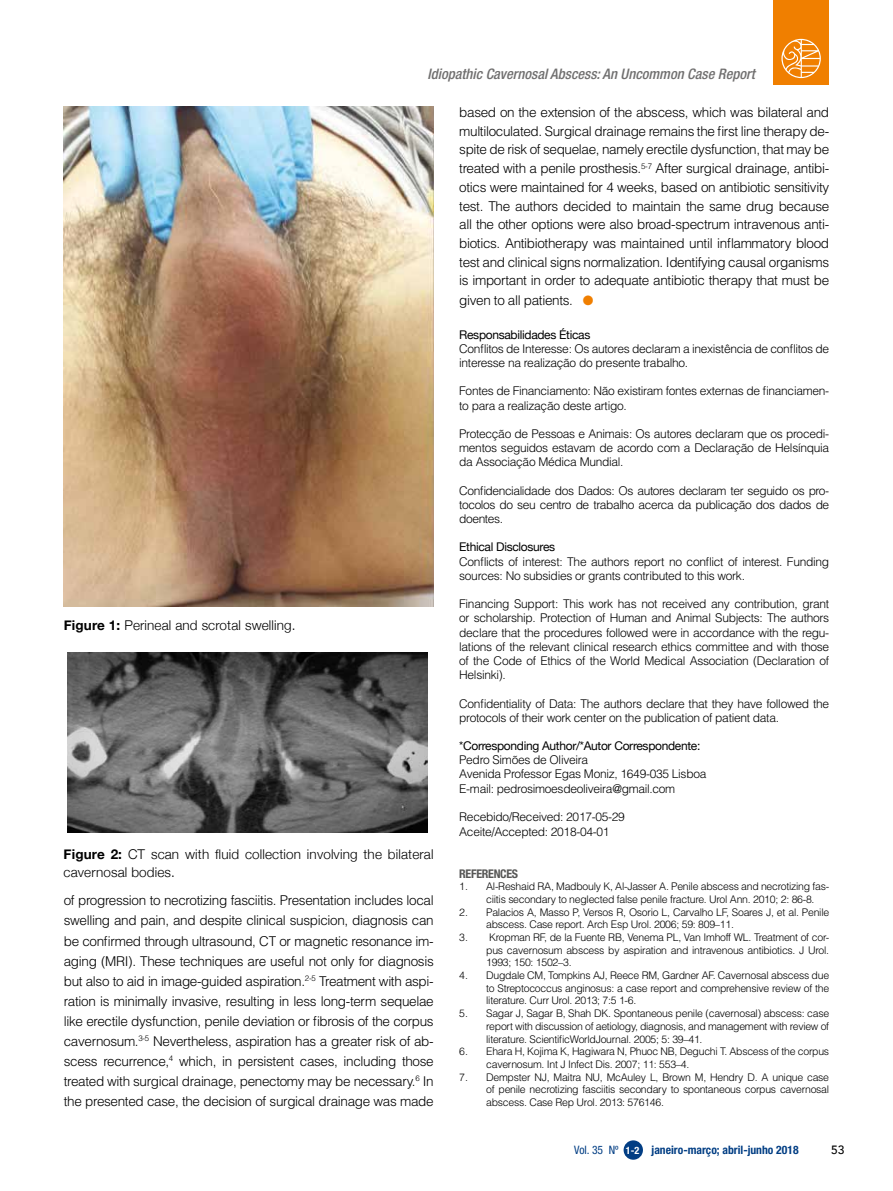
<style>
.page{position:relative;width:893px;height:1191px;background:#fff}
.page>*{position:absolute;margin:0;border:0;box-sizing:border-box;transform-origin:0 0}
.t1{font:italic 500 condensed 14.55px "Helvetica Neue";color:#706f6f}
.t2{font:300 13.5px/20.1px "Helvetica";letter-spacing:-.025em;color:#000;text-align:justify}
.t3{font:300 13.5px/18px "Helvetica Neue";letter-spacing:.01em;color:#000}
.t4{font:300 12px/14.2px "Helvetica";letter-spacing:-.025em;color:#000}
.t5{font:12px "Helvetica Neue";letter-spacing:-.025em;color:#000}
.t6{font:700 condensed 12px "Helvetica Neue";letter-spacing:-.025em;color:#575756}
.t7{font:500 12px "Avenir";color:#000}
.t8{font:700 condensed 11.7px "Helvetica Neue";color:#023e84}
.t9{font:300 10.5px/12.8px "Helvetica";letter-spacing:-.025em;color:#000;text-align:justify}
.s1{font-weight:700}
.s2{color:#f07f00}
.s3{font-weight:400}
.s4{font-size:10.2px;color:#fff}
</style>
<div class="page">
<div style="left:624px;top:1140px;width:19px;height:19px;background:#023e84;border-radius:50%"></div>
<div style="left:773px;top:0;width:56px;height:85px;background:#f07f00"></div>
<svg style="left:781px;top:39px;width:40px;height:39px"></svg>
<img style="left:64px;top:106px;width:369px;height:500px">
<img style="left:67px;top:652px;width:361px;height:181px">
<p class="t1" style="left:428px;top:66px;width:329px">Idiopathic Cavernosal Abscess: An Uncommon Case Report</p>
<p class="t3" style="left:64px;top:615px;width:233px"><span class="s1">Figure 1:</span> Perineal and scrotal swelling.</p>
<p class="t3" style="left:64px;top:845px;width:371px"><span class="s1">Figure 2:</span> CT scan with fluid collection involving the bilateral cavernosal bodies.</p>
<p class="t2" style="left:64px;top:890px;width:371px">of progression to necrotizing fasciitis. Presentation includes local swelling and pain, and despite clinical suspicion, diagnosis can be confirmed through ultrasound, CT or magnetic resonance im&shy;aging (MRI). These techniques are useful not only for diagnosis but also to aid in image-guided aspiration.<sup>2-5</sup> Treatment with aspi&shy;ration is minimally invasive, resulting in less long-term sequelae like erectile dysfunction, penile deviation or fibrosis of the corpus cavernosum.<sup>3-5</sup> Nevertheless, aspiration has a greater risk of ab&shy;scess recurrence,<sup>4</sup> which, in persistent cases, including those treated with surgical drainage, penectomy may be necessary.<sup>6</sup> In the presented case, the decision of surgical drainage was made</p>
<p class="t2" style="left:459px;top:103px;width:371px;line-height:18.8px">based on the extension of the abscess, which was bilateral and multiloculated. Surgical drainage remains the first line therapy de&shy;spite de risk of sequelae, namely erectile dysfunction, that may be treated with a penile prosthesis.<sup>5-7</sup> After surgical drainage, antibi&shy;otics were maintained for 4 weeks, based on antibiotic sensitivity test. The authors decided to maintain the same drug because all the other options were also broad-spectrum intravenous anti&shy;biotics. Antibiotherapy was maintained until inflammatory blood test and clinical signs normalization. Identifying causal organisms is important in order to adequate antibiotic therapy that must be given to all patients. <span class="s2">●</span></p>
<p class="t5" style="left:459px;top:326px;width:133px">Responsabilidades Éticas</p>
<p class="t4" style="left:459px;top:341px;width:371px">Conflitos de Interesse: Os autores declaram a inexistência de conflitos de interesse na realização do presente trabalho.</p>
<p class="t4" style="left:459px;top:384px;width:371px">Fontes de Financiamento: Não existiram fontes externas de financiamen&shy;to para a realização deste artigo.</p>
<p class="t4" style="left:459px;top:426px;width:371px;text-align:justify">Protecção de Pessoas e Animais: Os autores declaram que os procedi&shy;mentos seguidos estavam de acordo com a Declaração de Helsínquia da Associação Médica Mundial.</p>
<p class="t4" style="left:459px;top:483px;width:371px;text-align:justify">Confidencialidade dos Dados: Os autores declaram ter seguido os pro&shy;tocolos do seu centro de trabalho acerca da publicação dos dados de doentes.</p>
<p class="t5" style="left:459px;top:538px;width:97px">Ethical Disclosures</p>
<p class="t4" style="left:459px;top:554px;width:371px">Conflicts of interest: The authors report no conflict of interest. Funding sources: No subsidies or grants contributed to this work.</p>
<p class="t4" style="left:459px;top:596px;width:371px;text-align:justify">Financing Support: This work has not received any contribution, grant or scholarship. Protection of Human and Animal Subjects: The authors declare that the procedures followed were in accordance with the regu&shy;lations of the relevant clinical research ethics committee and with those of the Code of Ethics of the World Medical Association (Declaration of Helsinki).</p>
<p class="t4" style="left:459px;top:696px;width:371px">Confidentiality of Data: The authors declare that they have followed the protocols of their work center on the publication of patient data.</p>
<p class="t5" style="left:459px;top:737px;width:243px">*Corresponding Author/*Autor Correspondente:</p>
<p class="t4" style="left:459px;top:752px;width:249px">Pedro Simões de Oliveira<br>Avenida Professor Egas Moniz, 1649-035 Lisboa<br>E-mail: pedrosimoesdeoliveira@gmail.com</p>
<p class="t4" style="left:459px;top:809px;width:167px">Recebido/Received: 2017-05-29<br>Aceite/Accepted: 2018-04-01</p>
<p class="t6" style="left:459px;top:866px;width:60px">REFERENCES</p>
<p class="t9" style="left:486px;top:880px;width:344px;text-indent:-27px">1. Al-Reshaid RA, Madbouly K, Al-Jasser A. Penile abscess and necrotizing fas&shy;ciitis secondary to neglected false penile fracture. Urol Ann. 2010; 2: 86-8.</p>
<p class="t9" style="left:486px;top:905px;width:344px;text-indent:-27px">2. Palacios A, Masso P, Versos R, Osorio L, Carvalho LF, Soares J, et al. Penile abscess. Case report. Arch Esp Urol. 2006; 59: 809–11.</p>
<p class="t9" style="left:486px;top:930px;width:344px;text-indent:-27px">3. Kropman RF, de la Fuente RB, Venema PL, Van Imhoff WL. Treatment of cor&shy;pus cavernosum abscess by aspiration and intravenous antibiotics. J Urol.<br>1993; 150: 1502–3.</p>
<p class="t9" style="left:486px;top:969px;width:344px;text-indent:-27px">4. Dugdale CM, Tompkins AJ, Reece RM, Gardner AF. Cavernosal abscess due to Streptococcus anginosus: a case report and comprehensive review of the literature. Curr Urol. 2013; 7:5 1-6.</p>
<p class="t9" style="left:486px;top:1007px;width:344px;text-indent:-27px">5. Sagar J, Sagar B, Shah DK. Spontaneous penile (cavernosal) abscess: case report with discussion of aetiology, diagnosis, and management with review of literature. ScientificWorldJournal. 2005; 5: 39–41.</p>
<p class="t9" style="left:486px;top:1045px;width:344px;text-indent:-27px">6. Ehara H, Kojima K, Hagiwara N, Phuoc NB, Deguchi T. Abscess of the corpus cavernosum. Int J Infect Dis. 2007; 11: 553–4.</p>
<p class="t9" style="left:486px;top:1070px;width:344px;text-indent:-27px">7. Dempster NJ, Maitra NU, McAuley L, Brown M, Hendry D. A unique case of penile necrotizing fasciitis secondary to spontaneous corpus cavernosal abscess. Case Rep Urol. 2013: 576146.</p>
<p class="t8" style="left:574px;top:1143px;width:226px"><span class="s3">Vol. 35 Nº</span> <span class="s4">1-2</span> janeiro-março; abril-junho 2018</p>
<p class="t7" style="left:831px;top:1139px;width:15px">53</p>
</div>
